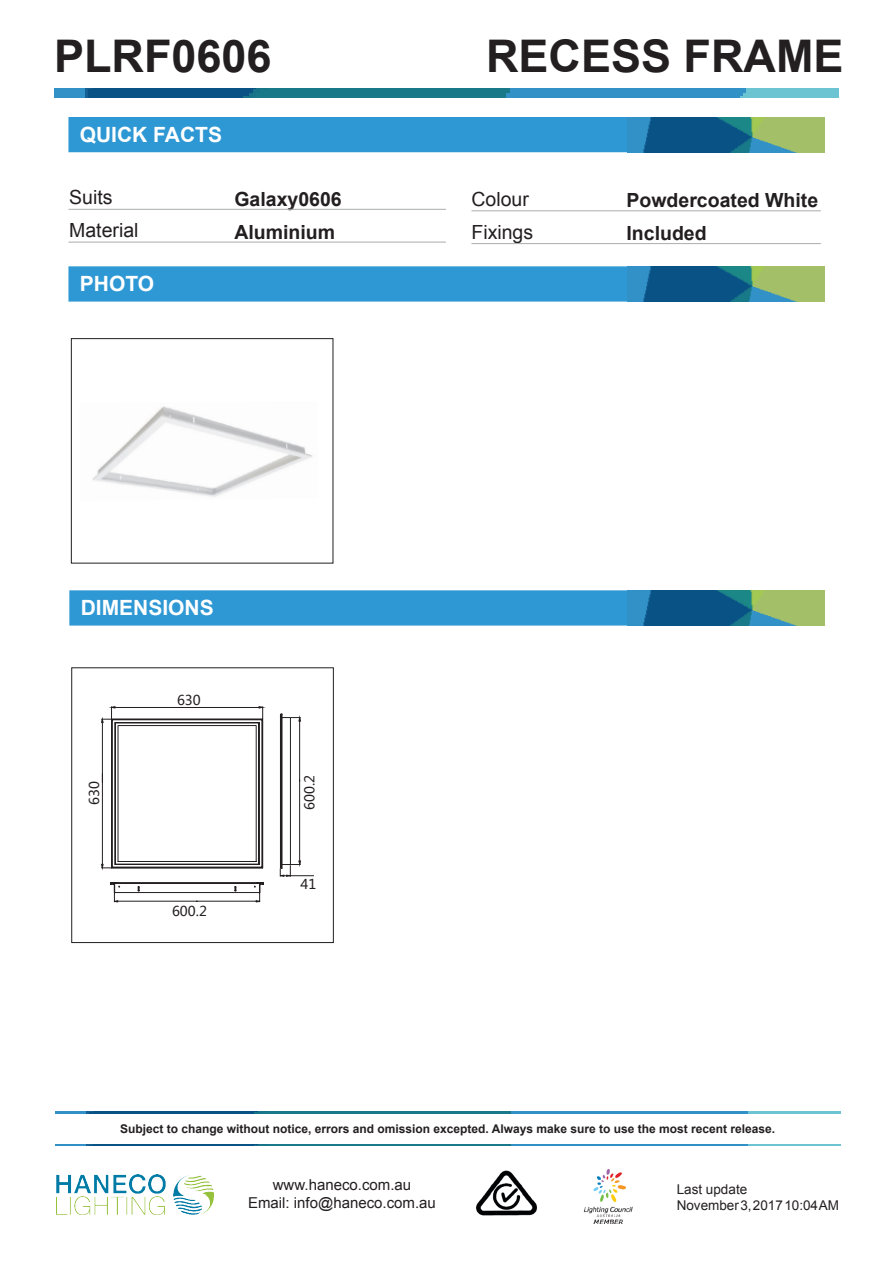
<style>
.page{position:relative;width:893px;height:1263px;background:#fff}
.page>*{position:absolute;margin:0;border:0;box-sizing:border-box;transform-origin:0 0}
.t1{font:700 45px "Arial";color:#231f20}
.t2{font:700 21px "Arial";color:#fff}
.t3{font:700 19.5px "Arial";color:#231f20}
.t4{font:19.5px "Arial";color:#231f20}
.t5{font:15px "Arial";color:#231f20}
.t6{font:13.5px "Arial";color:#231f20}
.t7{font:13.5px "Microsoft Ya Hei";color:#231f20}
.t8{font:700 12px "Arial";color:#231f20}
</style>
<div class="page">
<img style="left:57px;top:1174px;width:157px;height:41px">
<img style="left:583px;top:1169px;width:50px;height:54px">
<img style="left:476px;top:1170px;width:61px;height:46px">
<img style="left:55px;top:1112px;width:785px;height:1px">
<img style="left:55px;top:1145px;width:785px;height:1px">
<div style="left:71px;top:667px;width:263px;height:276px;border:1px solid #231f20"></div>
<img style="left:54px;top:89px;width:785px;height:9px">
<div style="left:71px;top:338px;width:262px;height:225px;border:1px solid #231f20"></div>
<div style="left:68px;top:266px;width:579px;height:36px;background:#2e98d4;border:2px solid #2e98d4"></div>
<div style="left:69px;top:590px;width:578px;height:36px;background:#2e98d4;border:2px solid #2e98d4"></div>
<div style="left:68px;top:117px;width:579px;height:35px;background:#2e98d4"></div>
<img style="left:627px;top:590px;width:198px;height:36px">
<img style="left:627px;top:266px;width:198px;height:36px">
<img style="left:627px;top:117px;width:198px;height:35px">
<hr style="left:68px;top:209px;width:378px;height:1px;background:#abacac">
<hr style="left:68px;top:242px;width:378px;height:1px;background:#abacac">
<hr style="left:471px;top:211px;width:350px;height:1px;background:#abacac">
<hr style="left:471px;top:243px;width:350px;height:1px;background:#abacac">
<img style="left:92px;top:406px;width:220px;height:91px">
<svg style="left:110px;top:882px;width:154px;height:20px"></svg>
<svg style="left:101px;top:706px;width:164px;height:164px"></svg>
<svg style="left:279px;top:714px;width:35px;height:163px"></svg>
<p class="t1" style="left:54px;top:27px;width:219px">PLRF0606</p>
<p class="t1" style="left:486px;top:27px;width:359px">RECESS FRAME</p>
<p class="t2" style="left:80px;top:121px;width:144px">QUICK FACTS</p>
<p class="t4" style="left:69px;top:185px;width:45px">Suits</p>
<p class="t4" style="left:69px;top:218px;width:71px">Material</p>
<p class="t2" style="left:80px;top:270px;width:76px">PHOTO</p>
<p class="t3" style="left:234px;top:186px;width:109px">Galaxy0606</p>
<p class="t3" style="left:234px;top:219px;width:102px">Aluminium</p>
<p class="t2" style="left:81px;top:594px;width:135px">DIMENSIONS</p>
<p class="t7" style="left:85px;top:805px;width:25px;rotate:-90deg">630</p>
<p class="t7" style="left:177px;top:690px;width:25px">630</p>
<p class="t7" style="left:172px;top:902px;width:36px">600.2</p>
<p class="t7" style="left:300px;top:810px;width:36px;rotate:-90deg">600.2</p>
<p class="t7" style="left:301px;top:875px;width:17px">41</p>
<p class="t4" style="left:471px;top:186px;width:59px">Colour</p>
<p class="t4" style="left:471px;top:219px;width:63px">Fixings</p>
<p class="t3" style="left:626px;top:187px;width:193px">Powdercoated White</p>
<p class="t3" style="left:626px;top:220px;width:82px">Included</p>
<p class="t8" style="left:120px;top:1120px;width:657px">Subject to change without notice, errors and omission excepted. Always make sure to use the most recent release.</p>
<p class="t5" style="left:273px;top:1175px;width:140px">www.haneco.com.au</p>
<p class="t5" style="left:248px;top:1193px;width:189px">Email: info@haneco.com.au</p>
<p class="t6" style="left:677px;top:1180px;width:72px">Last update</p>
<p class="t6" style="left:677px;top:1196px;width:164px">November 3, 2017 10:04 AM</p>
</div>
